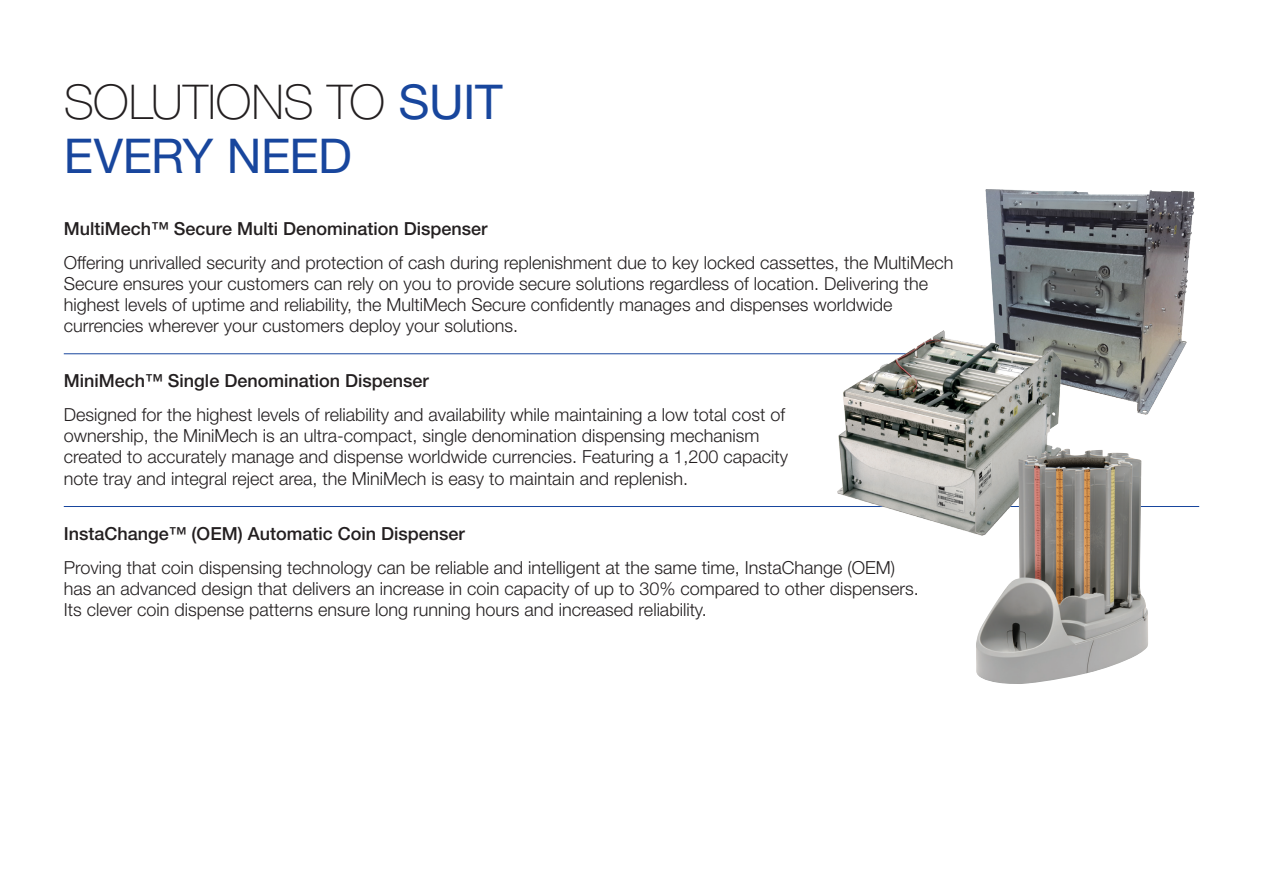
<style>
.page{position:relative;width:1263px;height:893px;background:#fff}
.page>*{position:absolute;margin:0;border:0;box-sizing:border-box;transform-origin:0 0}
.t1{font:48px/54px "Helvetica Neue LT Std";letter-spacing:-.02em;color:#18469d}
.t2{font:300 18px/21px "Helvetica Neue LT Std";color:#231f20}
.t3{font:500 18px "Helvetica Neue LT Std";color:#231f20}
.s1{font-weight:100;color:#231f20}
</style>
<div class="page">
<hr style="left:64px;top:353px;width:1110px;height:1px;background:#18469d">
<hr style="left:64px;top:506px;width:1135px;height:1px;background:#18469d">
<img style="left:985px;top:189px;width:210px;height:226px">
<img style="left:828px;top:321px;width:243px;height:213px">
<img style="left:976px;top:449px;width:172px;height:235px">
<h1 class="t1" style="left:64px;top:75px;width:440px"><span class="s1">SOLUTIONS TO</span> SUIT<br>EVERY NEED</h1>
<p class="t3" style="left:64px;top:218px;width:425px">MultiMech™ Secure Multi Denomination Dispenser</p>
<p class="t2" style="left:64px;top:251px;width:891px">Offering unrivalled security and protection of cash during replenishment due to key locked cassettes, the MultiMech Secure ensures your customers can rely on you to provide secure solutions regardless of location. Delivering the highest levels of uptime and reliability, the MultiMech Secure confidently manages and dispenses worldwide currencies wherever your customers deploy your solutions.</p>
<p class="t3" style="left:64px;top:370px;width:366px">MiniMech™ Single Denomination Dispenser</p>
<p class="t2" style="left:64px;top:404px;width:726px">Designed for the highest levels of reliability and availability while maintaining a low total cost of ownership, the MiniMech is an ultra-compact, single denomination dispensing mechanism created to accurately manage and dispense worldwide currencies. Featuring a 1,200 capacity note tray and integral reject area, the MiniMech is easy to maintain and replenish.</p>
<p class="t3" style="left:64px;top:523px;width:402px">InstaChange™ (OEM) Automatic Coin Dispenser</p>
<p class="t2" style="left:64px;top:556px;width:856px">Proving that coin dispensing technology can be reliable and intelligent at the same time, InstaChange (OEM) has an advanced design that delivers an increase in coin capacity of up to 30% compared to other dispensers.<br>Its clever coin dispense patterns ensure long running hours and increased reliability.</p>
</div>
